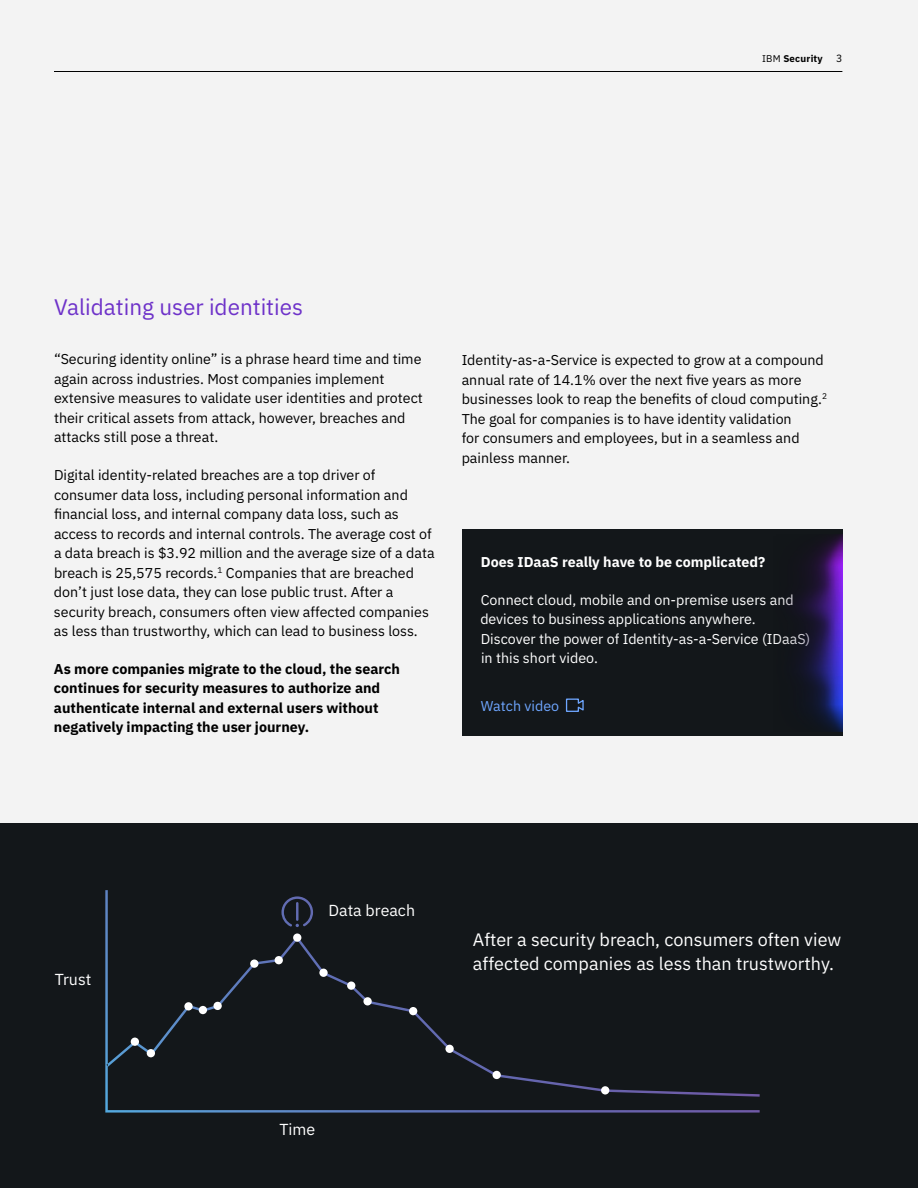
<style>
.page{position:relative;width:918px;height:1188px;background:#f3f3f3}
.page>*{position:absolute;margin:0;border:0;box-sizing:border-box;transform-origin:0 0}
.t1{font:22.5px "IBM Plex Sans";color:#6e32c9}
.t2{font:18px/24px "IBM Plex Sans";color:#fff}
.t3{font:15.9px "IBM Plex Sans";color:#fff}
.t4{font:14.25px/19.5px "IBM Plex Sans";color:#000}
.t5{font:700 14.25px/19.5px "IBM Plex Sans";color:#000}
.t6{font:14.25px/19.5px "IBM Plex Sans";color:#fff}
.t7{font:700 14.25px "IBM Plex Sans";color:#fff}
.t8{font:14.25px "IBM Plex Sans";color:#6ea6ff}
.t9{font:10.5px "IBM Plex Sans";color:#000}
.t10{font:700 9.75px "IBM Plex Sans";letter-spacing:.02em;color:#000}
.s1{font-weight:400}
</style>
<div class="page">
<hr style="left:54px;top:71px;width:788px;height:1px;background:#000">
<div style="left:462px;top:529px;width:380px;height:206px;background:#13171a"></div>
<svg style="left:565px;top:698px;width:19px;height:14px"></svg>
<div style="left:0;top:824px;width:918px;height:364px;background:#13171a"></div>
<svg style="left:105px;top:890px;width:655px;height:223px"></svg>
<div style="left:131px;top:1038px;width:8px;height:8px;background:#fff;border-radius:50%"></div>
<div style="left:147px;top:1049px;width:8px;height:8px;background:#fff;border-radius:50%"></div>
<svg style="left:184px;top:1002px;width:9px;height:9px"></svg>
<div style="left:199px;top:1006px;width:8px;height:8px;background:#fff;border-radius:50%"></div>
<div style="left:213px;top:1002px;width:9px;height:8px;background:#fff;border-radius:50%"></div>
<div style="left:250px;top:960px;width:8px;height:8px;background:#fff;border-radius:50%"></div>
<div style="left:275px;top:956px;width:8px;height:8px;background:#fff;border-radius:50%"></div>
<div style="left:293px;top:933px;width:8px;height:9px;background:#fff;border-radius:50%"></div>
<div style="left:319px;top:969px;width:9px;height:8px;background:#fff;border-radius:50%"></div>
<div style="left:347px;top:981px;width:8px;height:9px;background:#fff;border-radius:50%"></div>
<div style="left:363px;top:997px;width:9px;height:8px;background:#fff;border-radius:50%"></div>
<div style="left:409px;top:1007px;width:8px;height:8px;background:#fff;border-radius:50%"></div>
<div style="left:445px;top:1045px;width:9px;height:8px;background:#fff;border-radius:50%"></div>
<div style="left:493px;top:1071px;width:8px;height:8px;background:#fff;border-radius:50%"></div>
<div style="left:601px;top:1086px;width:8px;height:9px;background:#fff;border-radius:50%"></div>
<img style="left:798px;top:534px;width:44px;height:198px">
<p class="t10" style="left:762px;top:51px;width:62px"><span class="s1">IBM</span> Security</p>
<p class="t9" style="left:836px;top:50px;width:8px">3</p>
<h1 class="t1" style="left:54px;top:289px;width:251px">Validating user identities</h1>
<p class="t4" style="left:54px;top:348px;width:370px">“Securing identity online” is a phrase heard time and time again across industries. Most companies implement extensive measures to validate user identities and protect their critical assets from attack, however, breaches and attacks still pose a threat.</p>
<p class="t4" style="left:54px;top:464px;width:382px">Digital identity-related breaches are a top driver of consumer data loss, including personal information and financial loss, and internal company data loss, such as access to records and internal controls. The average cost of a data breach is $3.92 million and the average size of a data breach is 25,575 records.<sup>1</sup> Companies that are breached don’t just lose data, they can lose public trust. After a security breach, consumers often view affected companies as less than trustworthy, which can lead to business loss.</p>
<p class="t5" style="left:54px;top:658px;width:348px">As more companies migrate to the cloud, the search continues for security measures to authorize and authenticate internal and external users without negatively impacting the user journey.</p>
<p class="t4" style="left:462px;top:349px;width:367px">Identity-as-a-Service is expected to grow at a compound annual rate of 14.1% over the next five years as more businesses look to reap the benefits of cloud computing.<sup>2<br></sup>The goal for companies is to have identity validation<br>for consumers and employees, but in a seamless and painless manner.</p>
<p class="t7" style="left:481px;top:550px;width:286px">Does IDaaS really have to be complicated?</p>
<p class="t6" style="left:480px;top:589px;width:332px">Connect cloud, mobile and on-premise users and devices to business applications anywhere.<br>Discover the power of Identity-as-a-Service (IDaaS) in this short video.</p>
<p class="t8" style="left:481px;top:695px;width:80px">Watch video</p>
<p class="t3" style="left:55px;top:967px;width:38px">Trust</p>
<p class="t3" style="left:328px;top:899px;width:88px">Data breach</p>
<p class="t2" style="left:473px;top:926px;width:370px">After a security breach, consumers often view affected companies as less than trustworthy.</p>
<p class="t3" style="left:280px;top:1117px;width:37px">Time</p>
</div>
